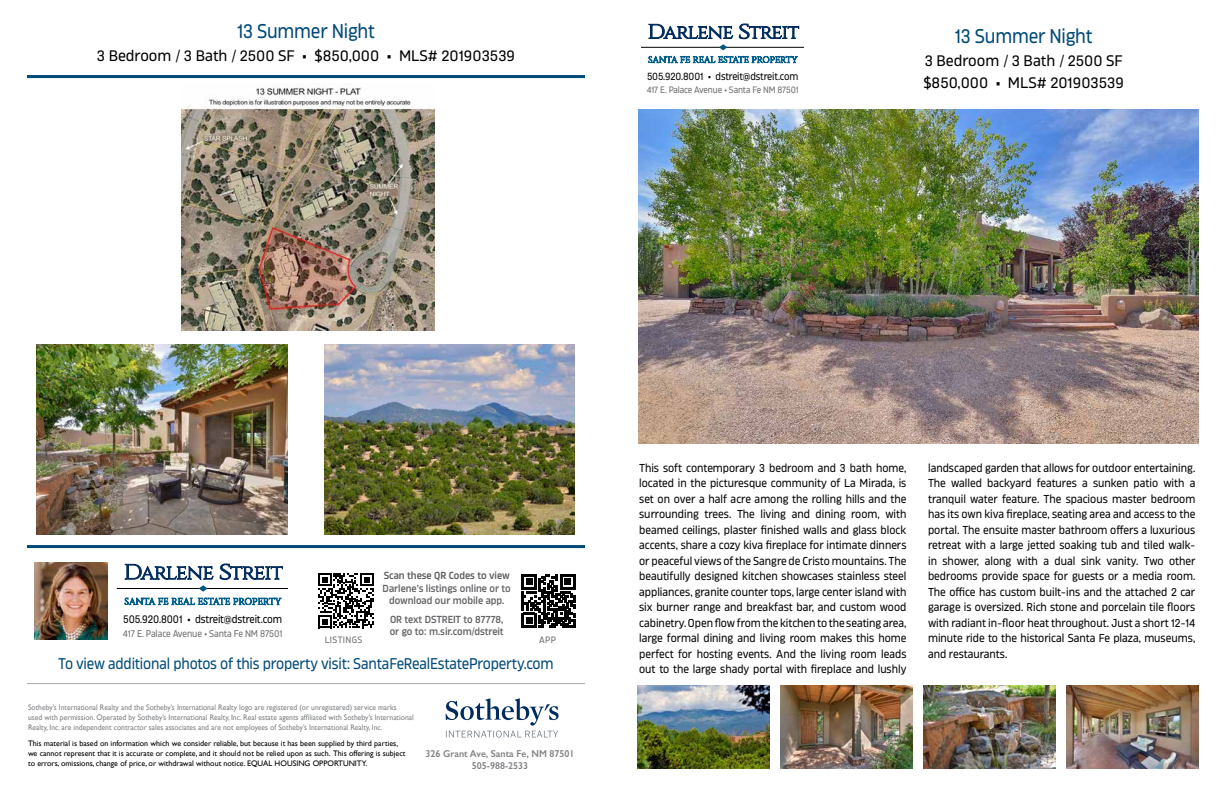
<style>
.page{position:relative;width:1224px;height:792px;background:#fff}
.page>*{position:absolute;margin:0;border:0;box-sizing:border-box;transform-origin:0 0}
.t1{font:19.9px "Karibu";letter-spacing:-.01em;color:#004a78;scale:.93 1}
.t2{font:15.5px "Karibu";letter-spacing:-.01em;color:#004a78;scale:.93 1}
.t3{font:15.2px/22.8px "Karibu";color:#000}
.t4{font:11.5px/15.5px "Karibu";color:#000;text-align:justify;scale:.95 1}
.t5{font:11px "Karibu";letter-spacing:-.015em;color:#000;scale:.93 1}
.t6{font:10.5px "Karibu";letter-spacing:-.015em;color:#000;scale:.93 1}
.t7{font:600 10.2px/12.5px "Karibu";color:#636466;text-align:center;scale:.95 1}
.t8{font:600 10.2px "Karibu";color:#58595b;scale:.95 1}
.t9{font:600 10px/12px "Gill Sans";color:#808285;text-align:center;scale:.95 1}
.t10{font:9.7px "Karibu";letter-spacing:-.01em;color:#6d6e71;scale:.93 1}
.t11{font:9.2px "Karibu";letter-spacing:-.01em;color:#6d6e71;scale:.93 1}
.t12{font:9.2px "Karibu";letter-spacing:.04em;color:#6d6e71;scale:.95 1}
.t13{font:9.2px "Karibu";letter-spacing:-.01em;color:#6d6e71;scale:.95 1}
.t14{font:8px/10px "Gill Sans";color:#808285;scale:.95 1}
.t15{font:8px/10px "Gill Sans";color:#000}
</style>
<div class="page">
<svg style="left:220px;top:564px;width:63px;height:16px"></svg>
<hr style="left:117px;top:588px;width:171px;height:1px;background:#000">
<svg style="left:125px;top:564px;width:88px;height:28px"></svg>
<svg style="left:125px;top:598px;width:156px;height:7px"></svg>
<img style="left:34px;top:563px;width:74px;height:77px">
<hr style="left:27px;top:75px;width:558px;height:3px;background:#004a78">
<svg style="left:446px;top:698px;width:113px;height:40px"></svg>
<hr style="left:27px;top:545px;width:558px;height:3px;background:#004a78">
<hr style="left:27px;top:683px;width:558px;height:1px;background:#a7a9ac">
<img style="left:181px;top:86px;width:253px;height:245px">
<svg style="left:318px;top:573px;width:56px;height:55px"></svg>
<svg style="left:522px;top:574px;width:53px;height:54px"></svg>
<img style="left:638px;top:110px;width:561px;height:334px">
<img style="left:637px;top:686px;width:133px;height:82px">
<img style="left:780px;top:686px;width:133px;height:82px">
<img style="left:923px;top:686px;width:133px;height:82px">
<img style="left:1066px;top:686px;width:133px;height:82px">
<svg style="left:739px;top:24px;width:60px;height:15px"></svg>
<hr style="left:641px;top:47px;width:163px;height:1px;background:#000">
<svg style="left:649px;top:24px;width:84px;height:26px"></svg>
<svg style="left:649px;top:56px;width:149px;height:7px"></svg>
<img style="left:37px;top:345px;width:250px;height:189px">
<img style="left:325px;top:345px;width:250px;height:189px">
<h1 class="t1" style="left:237px;top:18px;width:150px">13 Summer Night</h1>
<h3 class="t3" style="left:97px;top:43px;width:420px">3 Bedroom / 3 Bath / 2500 SF • $850,000 • MLS# 201903539</h3>
<p class="t6" style="left:647px;top:70px;width:164px">505.920.8001 • dstreit@dstreit.com</p>
<p class="t11" style="left:647px;top:84px;width:165px">417 E. Palace Avenue • Santa Fe NM 87501</p>
<h1 class="t1" style="left:955px;top:23px;width:150px">13 Summer Night</h1>
<h3 class="t3" style="left:923px;top:48px;width:202px">3 Bedroom / 3 Bath / 2500 SF $850,000 • MLS# 201903539</h3>
<p class="t5" style="left:123px;top:612px;width:172px">505.920.8001 • dstreit@dstreit.com</p>
<p class="t10" style="left:123px;top:627px;width:173px">417 E. Palace Avenue • Santa Fe NM 87501</p>
<p class="t8" style="left:384px;top:569px;width:134px">Scan these QR Codes to view</p>
<p class="t7" style="left:383px;top:582px;width:136px">Darlene’s listings online or to download our mobile app.</p>
<p class="t7" style="left:390px;top:613px;width:122px;text-align:left">OR text DSTREIT to 87778, or go to: m.sir.com/dstreit</p>
<p class="t12" style="left:325px;top:634px;width:41px">LISTINGS</p>
<p class="t13" style="left:539px;top:634px;width:19px">APP</p>
<h2 class="t2" style="left:58px;top:653px;width:534px">To view additional photos of this property visit: SantaFeRealEstateProperty.com</h2>
<p class="t14" style="left:28px;top:702px;width:408px">Sotheby’s International Realty and the Sotheby’s International Realty logo are registered (or unregistered) service marks<br>used with permission. Operated by Sotheby’s International Realty, Inc. Real estate agents affiliated with Sotheby’s International<br>Realty, Inc. are independent contractor sales associates and are not employees of Sotheby’s International Realty, Inc.</p>
<p class="t15" style="left:28px;top:738px;width:379px">This material is based on information which we consider reliable, but because it has been supplied by third parties, we cannot represent that it is accurate or complete, and it should not be relied upon as such. This offering is subject to errors, omissions, change of price, or withdrawal without notice. EQUAL HOUSING OPPORTUNITY.</p>
<p class="t9" style="left:426px;top:747px;width:158px">326 Grant Ave, Santa Fe, NM 87501<br>505-988-2533</p>
<p class="t4" style="left:639px;top:460px;width:283px">This soft contemporary 3 bedroom and 3 bath home, located in the picturesque community of La Mirada, is set on over a half acre among the rolling hills and the surrounding trees. The living and dining room, with beamed ceilings, plaster finished walls and glass block accents, share a cozy kiva fireplace for intimate dinners or peaceful views of the Sangre de Cristo mountains. The beautifully designed kitchen showcases stainless steel appliances, granite counter tops, large center island with six burner range and breakfast bar, and custom wood cabinetry. Open flow from the kitchen to the seating area, large formal dining and living room makes this home perfect for hosting events. And the living room leads out to the large shady portal with fireplace and lushly</p>
<p class="t4" style="left:928px;top:460px;width:283px">landscaped garden that allows for outdoor entertaining.<br>The walled backyard features a sunken patio with a tranquil water feature. The spacious master bedroom has its own kiva fireplace, seating area and access to the portal. The ensuite master bathroom offers a luxurious retreat with a large jetted soaking tub and tiled walk&shy;in shower, along with a dual sink vanity. Two other bedrooms provide space for guests or a media room.<br>The office has custom built-ins and the attached 2 car garage is oversized. Rich stone and porcelain tile floors with radiant in-floor heat throughout. Just a short 12-14 minute ride to the historical Santa Fe plaza, museums, and restaurants.</p>
</div>
